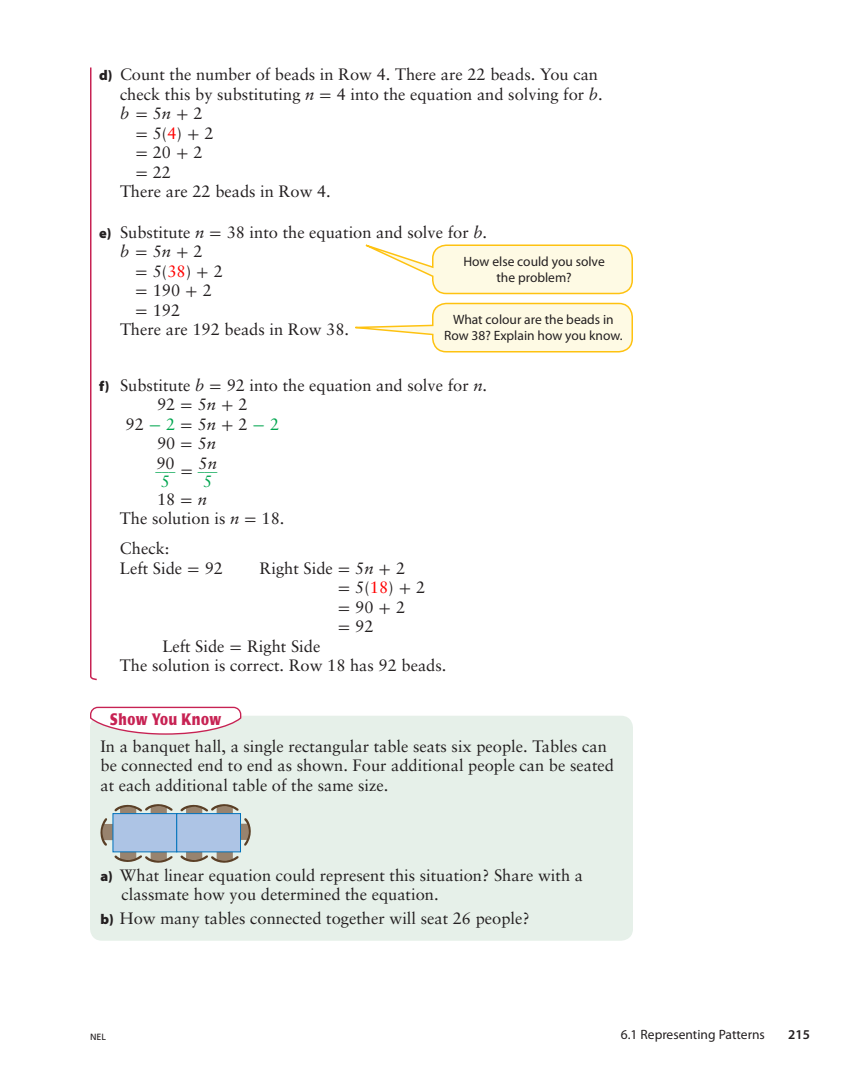
<style>
.page{position:relative;width:864px;height:1080px;background:#fff}
.page>*{position:absolute;margin:0;border:0;box-sizing:border-box;transform-origin:0 0}
.t1{font:16.5px/19.5px "Sabon";color:#231f20}
.t2{font:italic 16.5px "Sabon";color:#231f20}
.t3{font:16.5px "Sabon";color:#00a54f}
.t4{font:700 16.35px "Poppl Laudatio";letter-spacing:.04em;color:#c72253;scale:.8 1}
.t5{font:14.1px "Sabon";color:#00a54f;scale:.94 1}
.t6{font:13.5px/16.5px "Myriad Pro";color:#231f20;text-align:center}
.t7{font:600 13.5px "Myriad Pro";color:#231f20}
.t8{font:9px "Frutiger LT Std";color:#231f20}
.s1{font-family:"Myriad Pro";font-weight:900;font-size:14.25px}
.s2{font-style:italic}
.s3{font-family:"Uni Math"}
.s4{font-family:"Uni Math";font-style:normal}
.s5{font-style:normal}
.s6{color:#f00}
.s7{font-family:"Uni Math";color:#00a54f}
.s8{color:#00a54f}
.s9{font-family:"Uni Math";font-size:16.5px;color:#231f20}
</style>
<div class="page">
<div style="left:90px;top:716px;width:543px;height:225px;background:#e6f0e9;border-radius:12px"></div>
<svg style="left:100px;top:804px;width:73px;height:59px"></svg>
<svg style="left:179px;top:804px;width:72px;height:59px"></svg>
<div style="left:113px;top:813px;width:64px;height:39px;background:#adc4e5;border:1px solid #0072bc"></div>
<div style="left:176px;top:813px;width:65px;height:39px;background:#adc4e5;border:1px solid #0072bc"></div>
<svg style="left:90px;top:707px;width:151px;height:28px"></svg>
<svg style="left:365px;top:244px;width:268px;height:51px"></svg>
<svg style="left:355px;top:302px;width:278px;height:51px"></svg>
<svg style="left:90px;top:67px;width:7px;height:614px"></svg>
<p class="t1" style="left:99px;top:65px;width:501px"><span class="s1">d)</span> Count the number of beads in Row 4. There are 22 beads. You can</p>
<p class="t1" style="left:120px;top:84px;width:484px">check this by substituting <span class="s2">n</span> <span class="s3">=</span> 4 into the equation and solving for <span class="s2">b</span>.</p>
<p class="t2" style="left:120px;top:104px;width:84px">b <span class="s4">=</span> <span class="s5">5</span>n <span class="s4">+</span> <span class="s5">2</span></p>
<p class="t1" style="left:135px;top:123px;width:80px"><span class="s3">=</span> 5(<span class="s6">4</span>) <span class="s3">+</span> 2</p>
<p class="t1" style="left:135px;top:143px;width:69px"><span class="s3">=</span> 20 <span class="s3">+</span> 2</p>
<p class="t1" style="left:135px;top:162px;width:38px"><span class="s3">=</span> 22</p>
<p class="t1" style="left:120px;top:182px;width:212px">There are 22 beads in Row 4.</p>
<p class="t1" style="left:99px;top:222px;width:390px"><span class="s1">e)</span> Substitute <span class="s2">n</span> <span class="s3">=</span> 38 into the equation and solve for <span class="s2">b</span>.</p>
<p class="t2" style="left:120px;top:242px;width:84px">b<span class="s4">=</span> <span class="s5">5</span>n<span class="s4">+</span> <span class="s5">2</span></p>
<p class="t1" style="left:135px;top:261px;width:89px"><span class="s3">=</span> 5(<span class="s6">38</span>) <span class="s3">+</span> 2</p>
<p class="t1" style="left:135px;top:281px;width:78px"><span class="s3">=</span> 190 <span class="s3">+</span> 2</p>
<p class="t1" style="left:135px;top:300px;width:47px"><span class="s3">=</span> 192</p>
<p class="t1" style="left:120px;top:320px;width:231px">There are 192 beads in Row 38.</p>
<p class="t6" style="left:463px;top:253px;width:143px">How else could you solve the problem?</p>
<p class="t6" style="left:444px;top:311px;width:180px">What colour are the beads in<br>Row 38? Explain how you know.</p>
<p class="t1" style="left:99px;top:375px;width:390px"><span class="s1">f)</span> Substitute <span class="s2">b</span> <span class="s3">=</span> 92 into the equation and solve for <span class="s2">n</span>.</p>
<p class="t1" style="left:157px;top:395px;width:92px">92 <span class="s3">=</span> 5<span class="s2">n</span> <span class="s3">+</span> 2</p>
<p class="t1" style="left:126px;top:414px;width:155px">92 <span class="s7">-</span> <span class="s8">2</span> <span class="s3">=</span> 5<span class="s2">n</span> <span class="s3">+</span> 2 <span class="s7">-</span> <span class="s8">2</span></p>
<p class="t1" style="left:157px;top:434px;width:61px">90 <span class="s3">=</span> 5<span class="s2">n</span></p>
<p class="t5" style="left:156px;top:458px;width:67px">___ <span class="s9">=</span> ___</p>
<p class="t1" style="left:156px;top:453px;width:20px">90</p>
<p class="t3" style="left:161px;top:472px;width:11px">5</p>
<p class="t1" style="left:199px;top:453px;width:20px;line-height:18.9px">5<span class="s2">n<br></span><span class="s8">5</span></p>
<p class="t1" style="left:120px;top:489px;width:166px;text-indent:37px">18 <span class="s3">=</span> <span class="s2">n<br></span>The solution is <span class="s2">n</span> <span class="s3">=</span> 18.</p>
<p class="t1" style="left:120px;top:539px;width:105px">Check:<br>Left Side <span class="s3">=</span> 92</p>
<p class="t1" style="left:260px;top:558px;width:147px">Right Side <span class="s3">=</span> 5<span class="s2">n</span> <span class="s3">+</span> 2</p>
<p class="t1" style="left:338px;top:578px;width:89px"><span class="s3">=</span> 5(<span class="s6">18</span>) <span class="s3">+</span> 2</p>
<p class="t1" style="left:338px;top:597px;width:69px"><span class="s3">=</span> 90 <span class="s3">+</span> 2</p>
<p class="t1" style="left:338px;top:617px;width:38px"><span class="s3">=</span> 92</p>
<p class="t1" style="left:162px;top:636px;width:160px">Left Side <span class="s3">=</span> Right Side</p>
<p class="t1" style="left:120px;top:656px;width:328px">The solution is correct. Row 18 has 92 beads.</p>
<p class="t4" style="left:110px;top:710px;width:141px">Show You Know</p>
<p class="t1" style="left:100px;top:736px;width:515px">In a banquet hall, a single rectangular table seats six people. Tables can be connected end to end as shown. Four additional people can be seated at each additional table of the same size.</p>
<p class="t1" style="left:121px;top:865px;width:463px;text-indent:-21px"><span class="s1">a)</span> What linear equation could represent this situation? Share with a classmate how you determined the equation.</p>
<p class="t1" style="left:100px;top:909px;width:431px"><span class="s1">b)</span> How many tables connected together will seat 26 people?</p>
<p class="t8" style="left:90px;top:1032px;width:18px">NEL</p>
<p class="t6" style="left:621px;top:1026px;width:146px">6.1 Representing Patterns</p>
<p class="t7" style="left:788px;top:1026px;width:23px">215</p>
</div>
